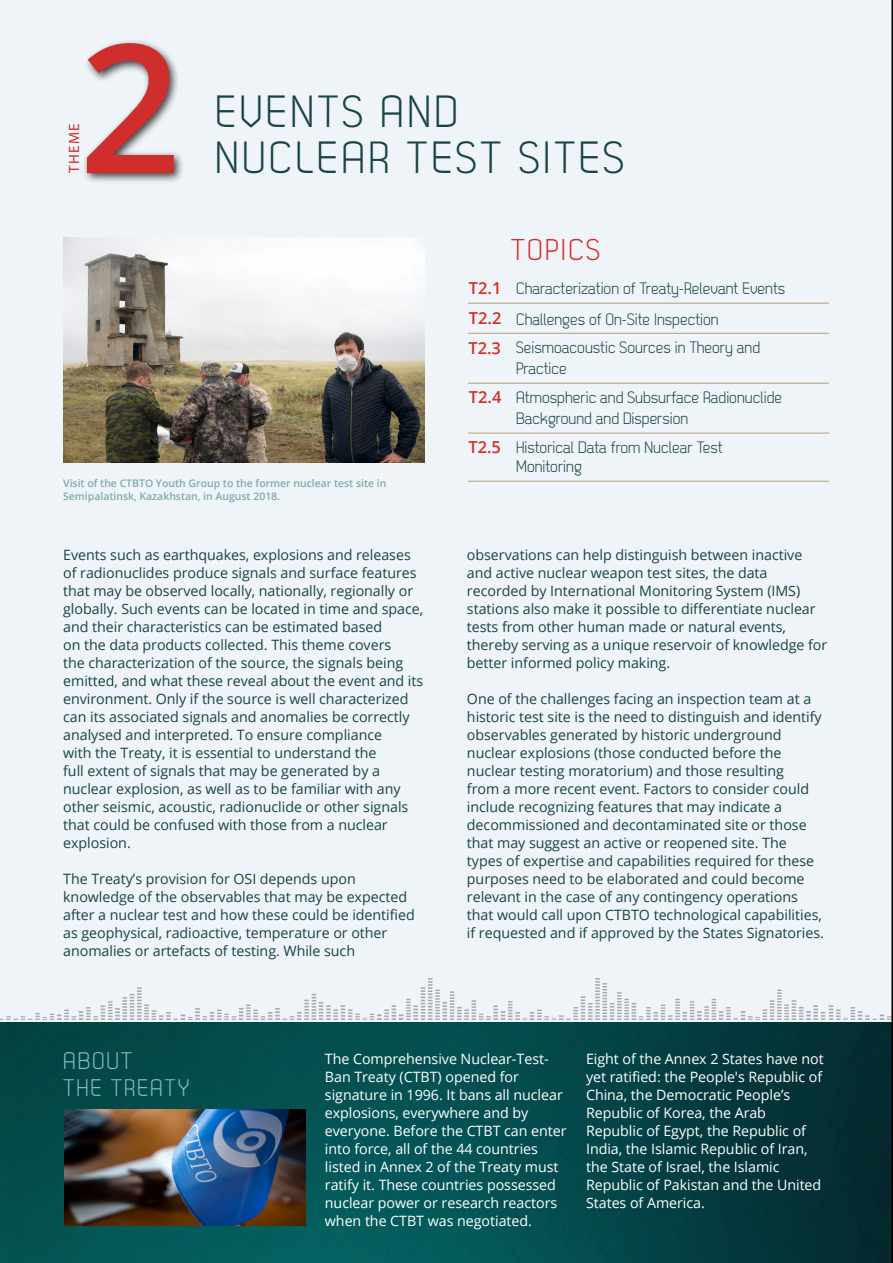
<style>
.page{position:relative;width:893px;height:1263px;background:#eff4f8}
.page>*{position:absolute;margin:0;border:0;box-sizing:border-box;transform-origin:0 0}
.t1{font:600 179.55px "Open Sans";color:#cf2e2d}
.t2{font:45px "Dekar";letter-spacing:.07em;color:#194344}
.t3{font:30px "Dekar";letter-spacing:.07em;color:#cf2e2d}
.t4{font:24px/27px "Dekar";letter-spacing:.07em;color:#83bbc6}
.t5{font:16.5px/21.6px "Dekar";color:#194344}
.t6{font:600 16.5px/30px "Open Sans";letter-spacing:-.005em;color:#d0312d;text-align:justify}
.t7{font:15px "Myriad Pro";letter-spacing:.1em;color:#cf2e2d}
.t8{font:14.25px/18px "Open Sans";letter-spacing:-.005em;color:#194344}
.t9{font:14.25px/18px "Open Sans";letter-spacing:-.005em;color:#fff}
.t10{font:600 10.5px/13.5px "Open Sans";letter-spacing:-.005em;color:#82aaab}
</style>
<div class="page">
<svg style="left:1px;top:978px;width:890px;height:42px"></svg>
<img style="left:1px;top:1022px;width:890px;height:241px">
<div style="left:82px;top:39px;width:102px;height:145px;background:#000;opacity:.75"></div>
<hr style="left:0;top:0;width:1px;height:1263px;background:#000">
<hr style="left:891px;top:0;width:2px;height:1263px;background:#000">
<img style="left:64px;top:1110px;width:241px;height:116px">
<img style="left:63px;top:238px;width:362px;height:225px">
<hr style="left:468px;top:303px;width:361px;height:1px;background:#b59d7a">
<hr style="left:468px;top:333px;width:361px;height:1px;background:#b59d7a">
<hr style="left:468px;top:383px;width:361px;height:1px;background:#b59d7a">
<hr style="left:468px;top:433px;width:361px;height:1px;background:#b59d7a">
<hr style="left:468px;top:481px;width:361px;height:1px;background:#b59d7a">
<h1 class="t1" style="left:79px;top:-15px;width:104px">2</h1>
<p class="t7" style="left:65px;top:173px;width:51px;rotate:-90deg">THEME</p>
<h2 class="t2" style="left:215px;top:89px;width:245px">EVENTS AND</h2>
<h2 class="t2" style="left:215px;top:135px;width:411px">NUCLEAR TEST SITES</h2>
<p class="t6" style="left:468px;top:272px;width:35px">T2.1<br>T2.2<br>T2.3</p>
<p class="t6" style="left:469px;top:381px;width:34px">T2.4</p>
<p class="t6" style="left:468px;top:431px;width:34px">T2.5</p>
<h3 class="t3" style="left:511px;top:235px;width:91px">TOPICS</h3>
<p class="t5" style="left:516px;top:274px;width:271px;line-height:30.2px">Characterization of Treaty-Relevant Events<br>Challenges of On-Site Inspection</p>
<p class="t5" style="left:516px;top:337px;width:246px">Seismoacoustic Sources in Theory and<br>Practice</p>
<p class="t5" style="left:516px;top:387px;width:267px">Atmospheric and Subsurface Radionuclide<br>Background and Dispersion</p>
<p class="t5" style="left:516px;top:438px;width:208px;line-height:19.8px">Historical Data from Nuclear Test<br>Monitoring</p>
<p class="t10" style="left:63px;top:476px;width:325px">Visit of the CTBTO Youth Group to the former nuclear test site in<br>Semipalatinsk, Kazakhstan, in August 2018.</p>
<p class="t8" style="left:63px;top:546px;width:362px">Events such as earthquakes, explosions and releases of radionuclides produce signals and surface features that may be observed locally, nationally, regionally or globally. Such events can be located in time and space, and their characteristics can be estimated based<br>on the data products collected. This theme covers<br>the characterization of the source, the signals being emitted, and what these reveal about the event and its environment. Only if the source is well characterized can its associated signals and anomalies be correctly analysed and interpreted. To ensure compliance<br>with the Treaty, it is essential to understand the<br>full extent of signals that may be generated by a nuclear explosion, as well as to be familiar with any other seismic, acoustic, radionuclide or other signals that could be confused with those from a nuclear explosion.</p>
<p class="t8" style="left:63px;top:870px;width:353px">The Treaty’s provision for OSI depends upon knowledge of the observables that may be expected after a nuclear test and how these could be identified as geophysical, radioactive, temperature or other anomalies or artefacts of testing. While such</p>
<p class="t8" style="left:467px;top:545px;width:362px">observations can help distinguish between inactive and active nuclear weapon test sites, the data recorded by International Monitoring System (IMS) stations also make it possible to differentiate nuclear tests from other human made or natural events, thereby serving as a unique reservoir of knowledge for better informed policy making.</p>
<p class="t8" style="left:467px;top:689px;width:358px">One of the challenges facing an inspection team at a historic test site is the need to distinguish and identify observables generated by historic underground nuclear explosions (those conducted before the nuclear testing moratorium) and those resulting<br>from a more recent event. Factors to consider could include recognizing features that may indicate a decommissioned and decontaminated site or those that may suggest an active or reopened site. The types of expertise and capabilities required for these purposes need to be elaborated and could become relevant in the case of any contingency operations that would call upon CTBTO technological capabilities, if requested and if approved by the States Signatories.</p>
<h3 class="t4" style="left:63px;top:1048px;width:128px">ABOUT<br>THE TREATY</h3>
<p class="t9" style="left:325px;top:1050px;width:243px">The Comprehensive Nuclear-Test-Ban Treaty (CTBT) opened for signature in 1996. It bans all nuclear explosions, everywhere and by everyone. Before the CTBT can enter into force, all of the 44 countries listed in Annex 2 of the Treaty must ratify it. These countries possessed nuclear power or research reactors when the CTBT was negotiated.</p>
<p class="t9" style="left:586px;top:1049px;width:239px">Eight of the Annex 2 States have not yet ratified: the People's Republic of<br>China, the Democratic People’s<br>Republic of Korea, the Arab<br>Republic of Egypt, the Republic of<br>India, the Islamic Republic of Iran, the State of Israel, the Islamic<br>Republic of Pakistan and the United<br>States of America.</p>
</div>
